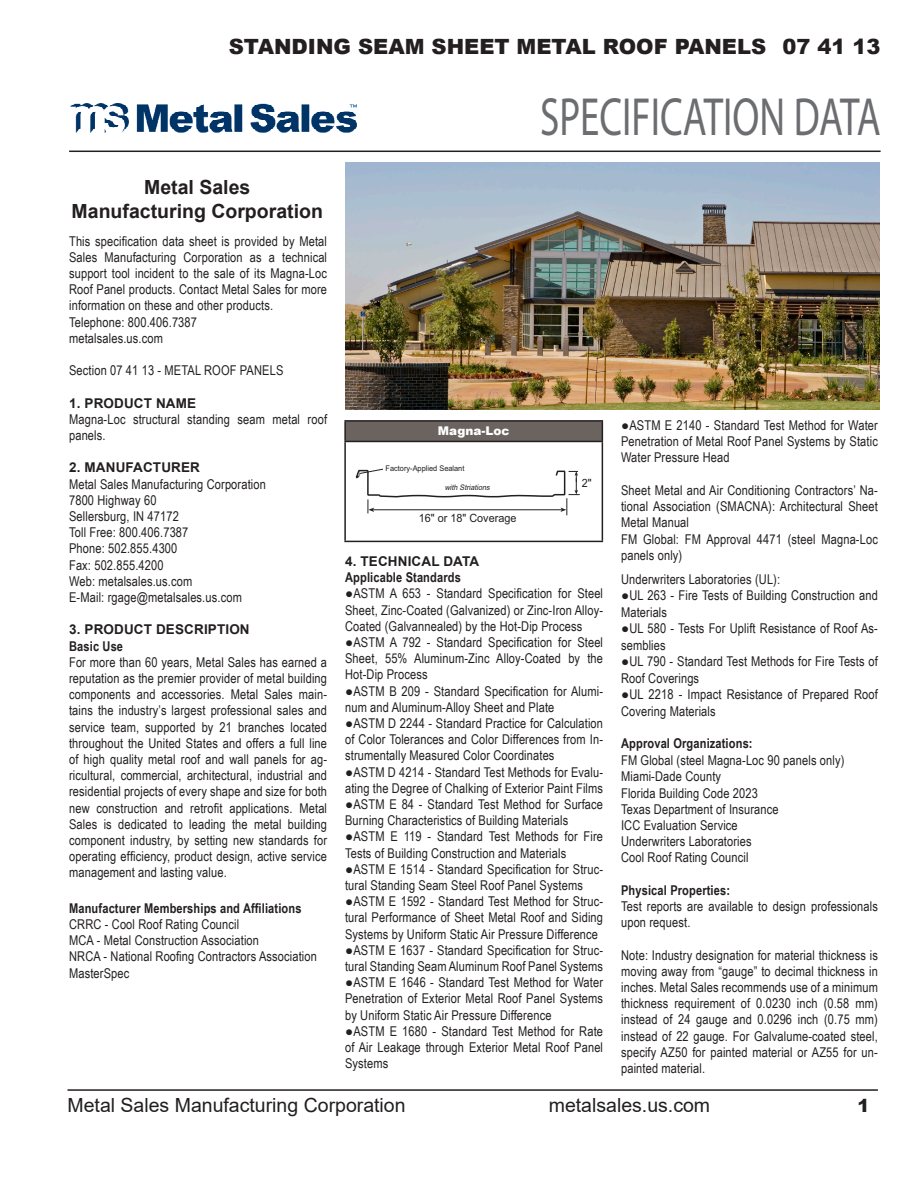
<style>
.page{position:relative;width:918px;height:1188px;background:#fff}
.page>*{position:absolute;margin:0;border:0;box-sizing:border-box;transform-origin:0 0}
.t1{font:54px "Myriad Pro";color:#6c6d70;scale:.73 1}
.t2{font:900 21px "Arial";color:#231f20}
.t3{font:19.5px "Arial";color:#231f20}
.t4{font:700 19.5px "Arial";color:#231f20}
.t5{font:900 18px "Arial";color:#231f20}
.t6{font:13.5px/16.2px "Arial Narrow";letter-spacing:.01em;color:#231f20}
.t7{font:700 13.5px "Arial Narrow";letter-spacing:.01em;color:#231f20}
.t8{font:700 13.5px "Arial";letter-spacing:.01em;color:#231f20}
.t9{font:900 12px "Arial";color:#fff}
.t10{font:11.4px "Arial";color:#231f20;scale:.95 1}
.t11{font:7.8px "Arial";color:#231f20;scale:.95 1}
.t12{font:italic 7.65px "Arial";color:#231f20;scale:.95 1}
</style>
<div class="page">
<hr style="left:69px;top:151px;width:812px;height:1px;background:#231f20">
<hr style="left:68px;top:1089px;width:810px;height:2px;background:#231f20">
<img style="left:71px;top:103px;width:285px;height:29px">
<img style="left:345px;top:162px;width:534px;height:247px">
<div style="left:345px;top:421px;width:257px;height:20px;background:#6b6360"></div>
<hr style="left:344px;top:420px;width:259px;height:2px;background:#231f20">
<svg style="left:344px;top:422px;width:2px;height:19px"></svg>
<svg style="left:602px;top:422px;width:1px;height:19px"></svg>
<hr style="left:344px;top:441px;width:259px;height:1px;background:#231f20">
<hr style="left:344px;top:442px;width:2px;height:99px;background:#231f20">
<hr style="left:602px;top:442px;width:1px;height:99px;background:#231f20">
<hr style="left:344px;top:541px;width:259px;height:1px;background:#231f20">
<svg style="left:356px;top:469px;width:224px;height:46px"></svg>
<h2 class="t2" style="left:229px;top:31px;width:653px">STANDING SEAM SHEET METAL ROOF PANELS 07 41 13</h2>
<h1 class="t1" style="left:540px;top:84px;width:468px">SPECIFICATION DATA</h1>
<p class="t4" style="left:144px;top:174px;width:108px">Metal Sales</p>
<p class="t4" style="left:72px;top:197px;width:253px">Manufacturing Corporation</p>
<p class="t6" style="left:69px;top:232px;width:259px;text-align:justify">This specification data sheet is provided by Metal Sales Manufacturing Corporation as a technical support tool incident to the sale of its Magna-Loc Roof Panel products. Contact Metal Sales for more information on these and other products.</p>
<p class="t6" style="left:69px;top:313px;width:129px">Telephone: 800.406.7387</p>
<p class="t6" style="left:69px;top:329px;width:95px">metalsales.us.com</p>
<p class="t6" style="left:69px;top:362px;width:216px">Section 07 41 13 - METAL ROOF PANELS</p>
<p class="t8" style="left:69px;top:393px;width:129px">1. PRODUCT NAME</p>
<p class="t6" style="left:69px;top:410px;width:259px">Magna-Loc structural standing seam metal roof panels.</p>
<p class="t8" style="left:69px;top:458px;width:132px">2. MANUFACTURER</p>
<p class="t6" style="left:69px;top:475px;width:198px">Metal Sales Manufacturing Corporation</p>
<p class="t6" style="left:69px;top:491px;width:89px">7800 Highway 60</p>
<p class="t6" style="left:69px;top:508px;width:111px">Sellersburg, IN 47172</p>
<p class="t6" style="left:69px;top:524px;width:121px">Toll Free: 800.406.7387</p>
<p class="t6" style="left:69px;top:540px;width:110px">Phone: 502.855.4300</p>
<p class="t6" style="left:69px;top:556px;width:96px">Fax: 502.855.4200</p>
<p class="t6" style="left:69px;top:572px;width:125px">Web: metalsales.us.com</p>
<p class="t6" style="left:69px;top:589px;width:174px">E-Mail: rgage@metalsales.us.com</p>
<p class="t8" style="left:69px;top:620px;width:182px">3. PRODUCT DESCRIPTION</p>
<p class="t7" style="left:69px;top:636px;width:55px">Basic Use</p>
<p class="t6" style="left:69px;top:653px;width:260px;text-align:justify">For more than 60 years, Metal Sales has earned a reputation as the premier provider of metal building components and accessories. Metal Sales main&shy;tains the industry’s largest professional sales and service team, supported by 21 branches located throughout the United States and offers a full line of high quality metal roof and wall panels for ag&shy;ricultural, commercial, architectural, industrial and residential projects of every shape and size for both new construction and retrofit applications. Metal Sales is dedicated to leading the metal building component industry, by setting new standards for operating efficiency, product design, active service management and lasting value.</p>
<p class="t7" style="left:69px;top:898px;width:234px">Manufacturer Memberships and Affiliations</p>
<p class="t6" style="left:69px;top:916px;width:172px">CRRC - Cool Roof Rating Council</p>
<p class="t6" style="left:69px;top:932px;width:191px">MCA - Metal Construction Association</p>
<p class="t6" style="left:69px;top:948px;width:249px">NRCA - National Roofing Contractors Association</p>
<p class="t6" style="left:69px;top:964px;width:62px">MasterSpec</p>
<p class="t9" style="left:438px;top:422px;width:73px">Magna-Loc</p>
<p class="t11" style="left:386px;top:466px;width:85px">Factory-Applied Sealant</p>
<p class="t12" style="left:445px;top:484px;width:51px">with Striations</p>
<p class="t10" style="left:419px;top:514px;width:104px">16" or 18" Coverage</p>
<p class="t10" style="left:582px;top:478px;width:12px">2"</p>
<p class="t12" style="left:442px;top:553px;width:57px">with Pencil Ribs</p>
<p class="t8" style="left:345px;top:552px;width:136px">4. TECHNICAL DATA</p>
<p class="t7" style="left:345px;top:567px;width:117px">Applicable Standards</p>
<p class="t6" style="left:345px;top:585px;width:259px;text-align:justify">●ASTM A 653 - Standard Specification for Steel Sheet, Zinc-Coated (Galvanized) or Zinc-Iron Alloy-Coated (Galvannealed) by the Hot-Dip Process</p>
<p class="t6" style="left:345px;top:634px;width:259px;text-align:justify">●ASTM A 792 - Standard Specification for Steel Sheet, 55% Aluminum-Zinc Alloy-Coated by the Hot-Dip Process</p>
<p class="t6" style="left:345px;top:682px;width:260px">●ASTM B 209 - Standard Specification for Alumi&shy;num and Aluminum-Alloy Sheet and Plate</p>
<p class="t6" style="left:345px;top:715px;width:260px;text-align:justify">●ASTM D 2244 - Standard Practice for Calculation of Color Tolerances and Color Differences from In&shy;strumentally Measured Color Coordinates</p>
<p class="t6" style="left:345px;top:763px;width:260px">●ASTM D 4214 - Standard Test Methods for Evalu&shy;ating the Degree of Chalking of Exterior Paint Films</p>
<p class="t6" style="left:345px;top:796px;width:259px">●ASTM E 84 - Standard Test Method for Surface<br>Burning Characteristics of Building Materials</p>
<p class="t6" style="left:345px;top:828px;width:259px">●ASTM E 119 - Standard Test Methods for Fire<br>Tests of Building Construction and Materials</p>
<p class="t6" style="left:345px;top:860px;width:260px">●ASTM E 1514 - Standard Specification for Struc&shy;tural Standing Seam Steel Roof Panel Systems</p>
<p class="t6" style="left:345px;top:893px;width:260px;text-align:justify">●ASTM E 1592 - Standard Test Method for Struc&shy;tural Performance of Sheet Metal Roof and Siding Systems by Uniform Static Air Pressure Difference</p>
<p class="t6" style="left:345px;top:941px;width:260px">●ASTM E 1637 - Standard Specification for Struc&shy;tural Standing Seam Aluminum Roof Panel Systems</p>
<p class="t6" style="left:345px;top:974px;width:259px;text-align:justify">●ASTM E 1646 - Standard Test Method for Water Penetration of Exterior Metal Roof Panel Systems by Uniform Static Air Pressure Difference</p>
<p class="t6" style="left:345px;top:1022px;width:259px;text-align:justify">●ASTM E 1680 - Standard Test Method for Rate of Air Leakage through Exterior Metal Roof Panel Systems</p>
<p class="t10" style="left:419px;top:586px;width:104px">16" or 18" Coverage</p>
<p class="t11" style="left:387px;top:610px;width:85px">Factory-Applied Sealant</p>
<p class="t12" style="left:454px;top:628px;width:31px">Flat Pan</p>
<p class="t10" style="left:419px;top:658px;width:104px">16" or 18" Coverage</p>
<p class="t6" style="left:621px;top:417px;width:258px;text-align:justify">●ASTM E 2140 - Standard Test Method for Water Penetration of Metal Roof Panel Systems by Static Water Pressure Head</p>
<p class="t6" style="left:621px;top:481px;width:258px;text-align:justify">Sheet Metal and Air Conditioning Contractors’ Na&shy;tional Association (SMACNA): Architectural Sheet Metal Manual</p>
<p class="t6" style="left:621px;top:530px;width:258px">FM Global: FM Approval 4471 (steel Magna-Loc panels only)</p>
<p class="t6" style="left:621px;top:570px;width:161px">Underwriters Laboratories (UL):</p>
<p class="t6" style="left:621px;top:587px;width:258px">●UL 263 - Fire Tests of Building Construction and<br>Materials</p>
<p class="t6" style="left:621px;top:620px;width:258px">●UL 580 - Tests For Uplift Resistance of Roof As&shy;semblies</p>
<p class="t6" style="left:621px;top:653px;width:258px">●UL 790 - Standard Test Methods for Fire Tests of<br>Roof Coverings</p>
<p class="t6" style="left:621px;top:686px;width:258px">●UL 2218 - Impact Resistance of Prepared Roof<br>Covering Materials</p>
<p class="t7" style="left:621px;top:733px;width:133px">Approval Organizations:</p>
<p class="t6" style="left:621px;top:752px;width:225px">FM Global (steel Magna-Loc 90 panels only)</p>
<p class="t6" style="left:621px;top:768px;width:101px">Miami-Dade County</p>
<p class="t6" style="left:621px;top:784px;width:138px">Florida Building Code 2023</p>
<p class="t6" style="left:621px;top:800px;width:159px">Texas Department of Insurance</p>
<p class="t6" style="left:621px;top:817px;width:118px">ICC Evaluation Service</p>
<p class="t6" style="left:621px;top:833px;width:132px">Underwriters Laboratories</p>
<p class="t6" style="left:621px;top:849px;width:129px">Cool Roof Rating Council</p>
<p class="t7" style="left:621px;top:880px;width:111px">Physical Properties:</p>
<p class="t6" style="left:621px;top:898px;width:258px">Test reports are available to design professionals upon request.</p>
<p class="t6" style="left:621px;top:946px;width:258px;text-align:justify">Note: Industry designation for material thickness is moving away from “gauge” to decimal thickness in inches. Metal Sales recommends use of a minimum thickness requirement of 0.0230 inch (0.58 mm) instead of 24 gauge and 0.0296 inch (0.75 mm) instead of 22 gauge. For Galvalume-coated steel, specify AZ50 for painted material or AZ55 for un&shy;painted material.</p>
<p class="t3" style="left:68px;top:1092px;width:340px">Metal Sales Manufacturing Corporation</p>
<p class="t3" style="left:549px;top:1092px;width:163px">metalsales.us.com</p>
<p class="t5" style="left:857px;top:1092px;width:14px">1</p>
</div>
